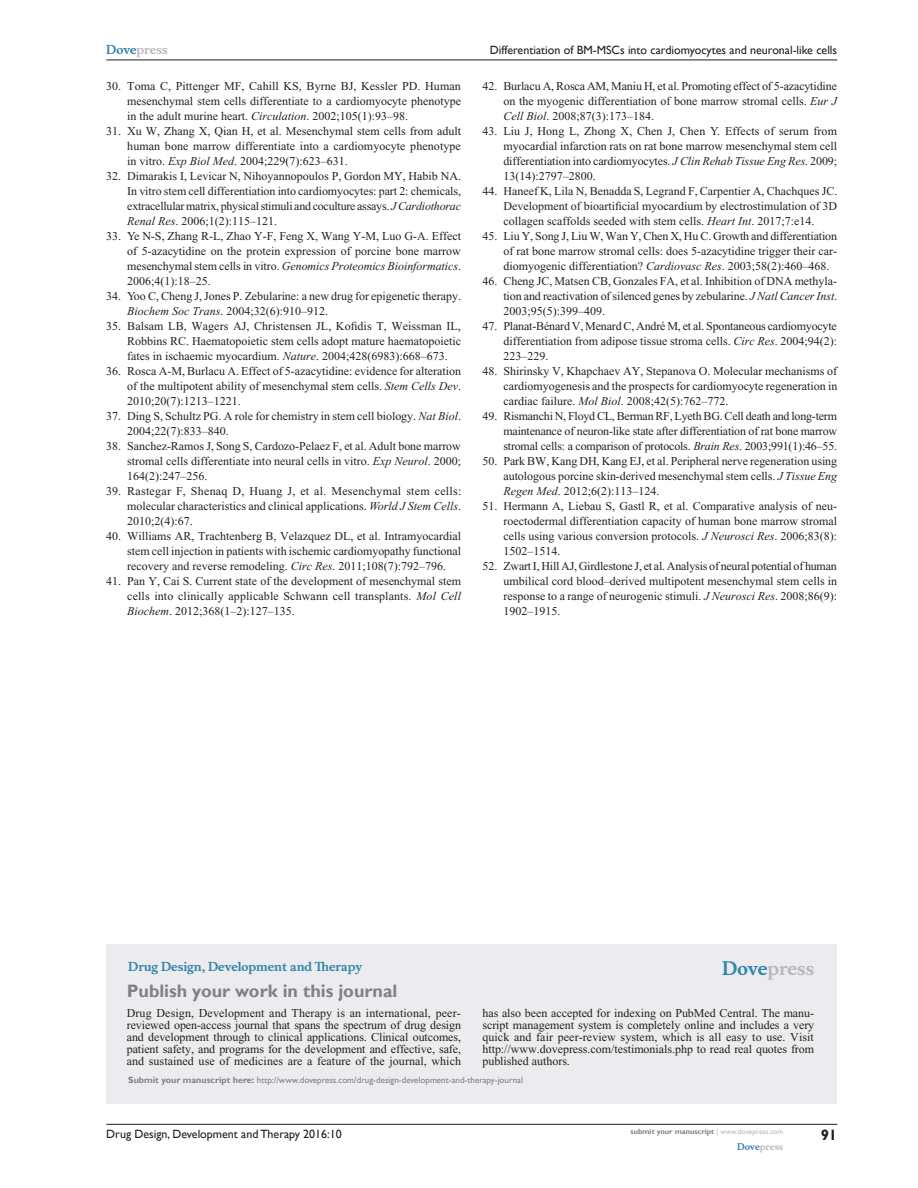
<style>
.page{position:relative;width:918px;height:1188px;background:#fff}
.page>*{position:absolute;margin:0;border:0;box-sizing:border-box;transform-origin:0 0}
.PromBx-H1{font:700 18px "Gill Sans";color:#808285}
.PromBx-Brand{font:700 18px "Musee";color:#b8b9bc}
.t1{font:700 15px "Gill Sans";color:#231f20}
.RefNL2{font:12px/15px "Times New Roman";color:#231f20;text-align:justify}
.PromBx-Tx{font:12px/12px "Times New Roman";color:#231f20;text-align:justify}
.t2{font:12px "Gill Sans";color:#231f20}
.PromBx-JrnlName{font:700 12px "Musee";color:#3485ae}
.t3{font:700 12px "Musee";color:#b8b9bc}
.PromBx-SubmitMssWebA{font:9px "Gill Sans";color:#808285}
.t4{font:700 9px "Musee";color:#b8b9bc}
.t5{font:700 7.5px "Gill Sans";color:#808285}
.s1{color:#3485ae}
.s2{font-style:italic}
.s3{font-weight:700}
.s4{font-weight:400;color:#b8b9bc}
</style>
<div class="page">
<div style="left:106px;top:944px;width:731px;height:159px;background:#ececee"></div>
<hr style="left:106px;top:1124px;width:731px;height:1px;background:#231f20">
<hr style="left:106px;top:60px;width:731px;height:1px;background:#231f20">
<p class="t3" style="left:106px;top:43px;width:63px"><span class="s1">Dove</span>press</p>
<p class="RefNL2" style="left:127px;top:79px;width:335px;text-indent:-21px">30. Toma C, Pittenger MF, Cahill KS, Byrne BJ, Kessler PD. Human mesenchymal stem cells differentiate to a cardiomyocyte phenotype in the adult murine heart. <span class="s2">Circulation</span>. 2002;105(1):93–98.</p>
<p class="RefNL2" style="left:127px;top:124px;width:335px;text-indent:-21px">31. Xu W, Zhang X, Qian H, et al. Mesenchymal stem cells from adult human bone marrow differentiate into a cardiomyocyte phenotype in vitro. <span class="s2">Exp Biol Med</span>. 2004;229(7):623–631.</p>
<p class="RefNL2" style="left:127px;top:169px;width:335px;text-indent:-21px">32. Dimarakis I, Levicar N, Nihoyannopoulos P, Gordon MY, Habib NA.<br>In vitro stem cell differentiation into cardiomyocytes: part 2: chemicals, extracellular matrix, physical stimuli and coculture assays. <span class="s2">J Cardiothorac Renal Res</span>. 2006;1(2):115–121.</p>
<p class="RefNL2" style="left:127px;top:229px;width:335px;text-indent:-21px">33. Ye N-S, Zhang R-L, Zhao Y-F, Feng X, Wang Y-M, Luo G-A. Effect of 5-azacytidine on the protein expression of porcine bone marrow mesenchymal stem cells in vitro. <span class="s2">Genomics Proteomics Bioinformatics</span>.<br>2006;4(1):18–25.</p>
<p class="RefNL2" style="left:127px;top:289px;width:335px;text-indent:-21px">34. Yoo C, Cheng J, Jones P. Zebularine: a new drug for epigenetic therapy.<br><span class="s2">Biochem Soc Trans</span>. 2004;32(6):910–912.</p>
<p class="RefNL2" style="left:127px;top:319px;width:335px;text-indent:-21px">35. Balsam LB, Wagers AJ, Christensen JL, Kofidis T, Weissman IL, Robbins RC. Haematopoietic stem cells adopt mature haematopoietic fates in ischaemic myocardium. <span class="s2">Nature</span>. 2004;428(6983):668–673.</p>
<p class="RefNL2" style="left:127px;top:364px;width:335px;text-indent:-21px">36. Rosca A-M, Burlacu A. Effect of 5-azacytidine: evidence for alteration of the multipotent ability of mesenchymal stem cells. <span class="s2">Stem Cells Dev</span>.<br>2010;20(7):1213–1221.</p>
<p class="RefNL2" style="left:127px;top:409px;width:335px;text-indent:-21px">37. Ding S, Schultz PG. A role for chemistry in stem cell biology. <span class="s2">Nat Biol</span>.<br>2004;22(7):833–840.</p>
<p class="RefNL2" style="left:127px;top:439px;width:335px;text-indent:-21px">38. Sanchez-Ramos J, Song S, Cardozo-Pelaez F, et al. Adult bone marrow stromal cells differentiate into neural cells in vitro. <span class="s2">Exp Neurol</span>. 2000; 164(2):247–256.</p>
<p class="RefNL2" style="left:127px;top:484px;width:336px;text-indent:-21px">39. Rastegar F, Shenaq D, Huang J, et al. Mesenchymal stem cells: molecular characteristics and clinical applications. <span class="s2">World J Stem Cells</span>.<br>2010;2(4):67.</p>
<p class="RefNL2" style="left:127px;top:529px;width:335px;text-indent:-21px">40. Williams AR, Trachtenberg B, Velazquez DL, et al. Intramyocardial stem cell injection in patients with ischemic cardiomyopathy functional recovery and reverse remodeling. <span class="s2">Circ Res</span>. 2011;108(7):792–796.</p>
<p class="RefNL2" style="left:127px;top:574px;width:335px;text-indent:-21px">41. Pan Y, Cai S. Current state of the development of mesenchymal stem cells into clinically applicable Schwann cell transplants. <span class="s2">Mol Cell Biochem</span>. 2012;368(1–2):127–135.</p>
<p class="t2" style="left:490px;top:43px;width:349px">Differentiation of BM-MSCs into cardiomyocytes and neuronal-like cells</p>
<p class="RefNL2" style="left:503px;top:79px;width:335px;text-indent:-21px">42. Burlacu A, Rosca AM, Maniu H, et al. Promoting effect of 5-azacytidine on the myogenic differentiation of bone marrow stromal cells. <span class="s2">Eur J Cell Biol</span>. 2008;87(3):173–184.</p>
<p class="RefNL2" style="left:503px;top:124px;width:335px;text-indent:-21px">43. Liu J, Hong L, Zhong X, Chen J, Chen Y. Effects of serum from myocardial infarction rats on rat bone marrow mesenchymal stem cell differentiation into cardiomyocytes. <span class="s2">J Clin Rehab Tissue Eng Res</span>. 2009; 13(14):2797–2800.</p>
<p class="RefNL2" style="left:503px;top:184px;width:335px;text-indent:-21px">44. Haneef K, Lila N, Benadda S, Legrand F, Carpentier A, Chachques JC.<br>Development of bioartificial myocardium by electrostimulation of 3D collagen scaffolds seeded with stem cells. <span class="s2">Heart Int</span>. 2017;7:e14.</p>
<p class="RefNL2" style="left:503px;top:229px;width:335px;text-indent:-21px">45. Liu Y, Song J, Liu W, Wan Y, Chen X, Hu C. Growth and differentiation of rat bone marrow stromal cells: does 5-azacytidine trigger their car&shy;diomyogenic differentiation? <span class="s2">Cardiovasc Res</span>. 2003;58(2):460–468.</p>
<p class="RefNL2" style="left:503px;top:274px;width:335px;text-indent:-21px">46. Cheng JC, Matsen CB, Gonzales FA, et al. Inhibition of DNA methyla&shy;tion and reactivation of silenced genes by zebularine. <span class="s2">J Natl Cancer Inst</span>.<br>2003;95(5):399–409.</p>
<p class="RefNL2" style="left:503px;top:319px;width:335px;text-indent:-21px">47. Planat-Bénard V, Menard C, André M, et al. Spontaneous cardiomyocyte differentiation from adipose tissue stroma cells. <span class="s2">Circ Res</span>. 2004;94(2):<br>223–229.</p>
<p class="RefNL2" style="left:503px;top:364px;width:336px;text-indent:-21px">48. Shirinsky V, Khapchaev AY, Stepanova O. Molecular mechanisms of cardiomyogenesis and the prospects for cardiomyocyte regeneration in cardiac failure. <span class="s2">Mol Biol</span>. 2008;42(5):762–772.</p>
<p class="RefNL2" style="left:503px;top:409px;width:335px;text-indent:-21px">49. Rismanchi N, Floyd CL, Berman RF, Lyeth BG. Cell death and long-term maintenance of neuron-like state after differentiation of rat bone marrow stromal cells: a comparison of protocols. <span class="s2">Brain Res</span>. 2003;991(1):46–55.</p>
<p class="RefNL2" style="left:503px;top:454px;width:335px;text-indent:-21px">50. Park BW, Kang DH, Kang EJ, et al. Peripheral nerve regeneration using autologous porcine skin-derived mesenchymal stem cells. <span class="s2">J Tissue Eng Regen Med</span>. 2012;6(2):113–124.</p>
<p class="RefNL2" style="left:503px;top:499px;width:335px;text-indent:-21px">51. Hermann A, Liebau S, Gastl R, et al. Comparative analysis of neu&shy;roectodermal differentiation capacity of human bone marrow stromal cells using various conversion protocols. <span class="s2">J Neurosci Res</span>. 2006;83(8):<br>1502–1514.</p>
<p class="RefNL2" style="left:503px;top:559px;width:335px;text-indent:-21px">52. Zwart I, Hill AJ, Girdlestone J, et al. Analysis of neural potential of human umbilical cord blood–derived multipotent mesenchymal stem cells in response to a range of neurogenic stimuli. <span class="s2">J Neurosci Res</span>. 2008;86(9):<br>1902–1915.</p>
<p class="PromBx-JrnlName" style="left:128px;top:959px;width:236px">Drug Design, Development and Therapy</p>
<p class="PromBx-H1" style="left:127px;top:980px;width:272px">Publish your work in this journal</p>
<p class="PromBx-Brand" style="left:722px;top:958px;width:94px"><span class="s1">Dove</span>press</p>
<p class="PromBx-Tx" style="left:127px;top:1007px;width:336px">Drug Design, Development and Therapy is an international, peer&shy;reviewed open-access journal that spans the spectrum of drug design and development through to clinical applications. Clinical outcomes, patient safety, and programs for the development and effective, safe, and sustained use of medicines are a feature of the journal, which</p>
<p class="PromBx-Tx" style="left:482px;top:1007px;width:333px">has also been accepted for indexing on PubMed Central. The manu&shy;script management system is completely online and includes a very quick and fair peer-review system, which is all easy to use. Visit http://www.dovepress.com/testimonials.php to read real quotes from published authors.</p>
<p class="PromBx-SubmitMssWebA" style="left:128px;top:1075px;width:396px"><span class="s3">Submit your manuscript here:</span> http://www.dovepress.com/drug-design-development-and-therapy-journal</p>
<p class="t2" style="left:106px;top:1127px;width:237px">Drug Design, Development and Therapy 2016:10</p>
<p class="t5" style="left:631px;top:1127px;width:154px">submit your manuscript <span class="s4">| www.dovepress.com</span></p>
<p class="t4" style="left:737px;top:1141px;width:48px"><span class="s1">Dove</span>press</p>
<p class="t1" style="left:821px;top:1126px;width:18px">91</p>
</div>
